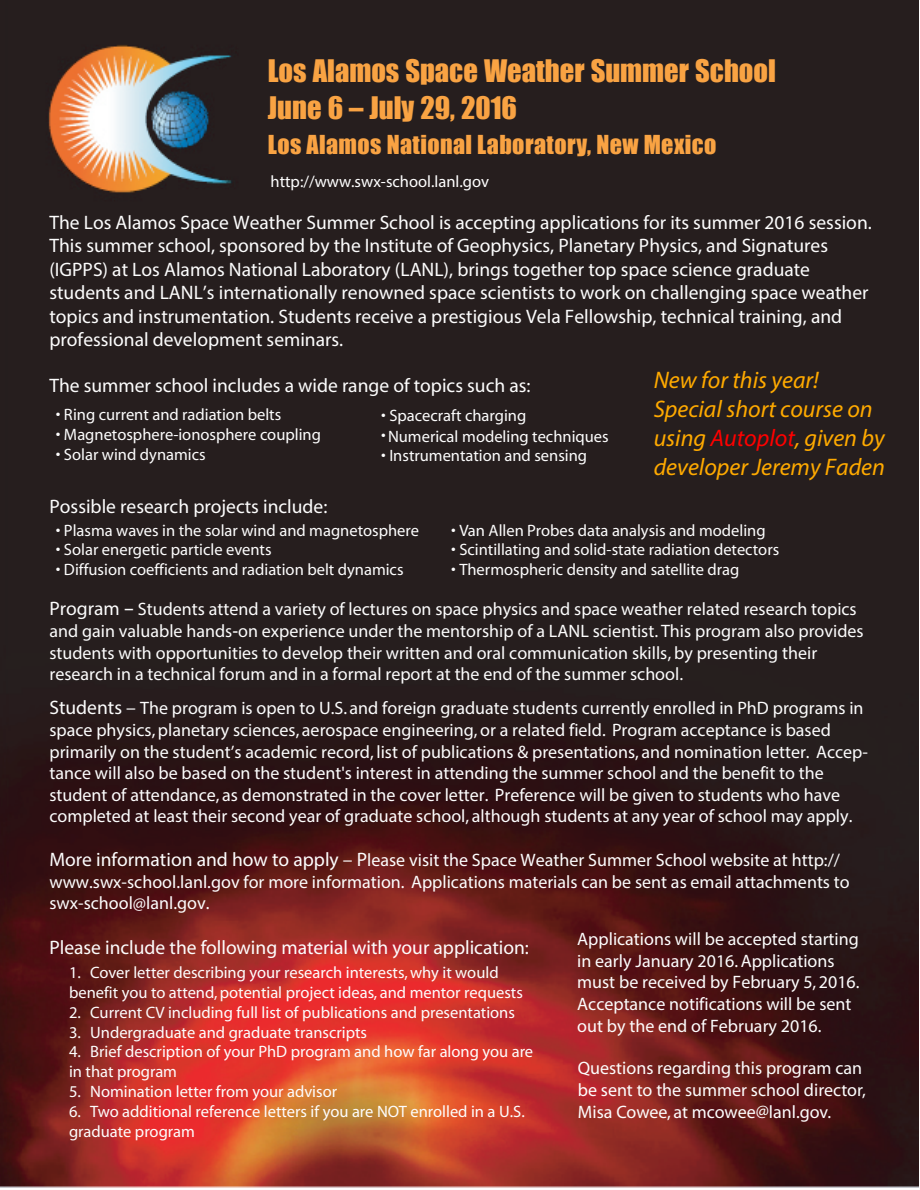
<style>
.page{position:relative;width:920px;height:1190px;background:#fff}
.page>*{position:absolute;margin:0;border:0;box-sizing:border-box;transform-origin:0 0}
.t1{font:28.5px/37.2px "Impact";color:#f9a343}
.t2{font:italic 24px/28.8px "Myriad Pro";color:#fa0}
.t3{font:24px "Impact";letter-spacing:.02em;color:#f9a343}
.t4{font:19.5px/23.4px "Myriad Pro";color:#fdfdfd}
.t5{font:19.5px "Myriad";color:#fdfdfd}
.t6{font:18px/21.6px "Myriad Pro";color:#fdfdfd}
.t7{font:18px/21.6px "Myriad Hebrew";color:#fdfdfd}
.t8{font:18px/21.6px "Myriad";color:#fdfdfd}
.t9{font:16.5px/19.8px "Myriad";color:#fdfdfd}
.t10{font:16.5px "Myriad Pro";color:#fff}
.s1{color:#f00}
.s2{font-size:19.5px}
</style>
<div class="page">
<img style="left:0;top:0;width:918px;height:1187px">
<h1 class="t1" style="left:268px;top:51px;width:509px">Los Alamos Space Weather Summer School<br>June 6 – July 29, 2016</h1>
<h2 class="t3" style="left:268px;top:126px;width:450px">Los Alamos National Laboratory, New Mexico</h2>
<p class="t10" style="left:270px;top:171px;width:220px">http://www.swx-school.lanl.gov</p>
<p class="t4" style="left:49px;top:210px;width:823px">The Los Alamos Space Weather Summer School is accepting applications for its summer 2016 session.<br>This summer school, sponsored by the Institute of Geophysics, Planetary Physics, and Signatures (IGPPS) at Los Alamos National Laboratory (LANL), brings together top space science graduate students and LANL’s internationally renowned space scientists to work on challenging space weather topics and instrumentation. Students receive a prestigious Vela Fellowship, technical training, and professional development seminars.</p>
<p class="t5" style="left:50px;top:376px;width:482px">The summer school includes a wide range of topics such as:</p>
<p class="t9" style="left:56px;top:405px;width:227px">• Ring current and radiation belts</p>
<p class="t9" style="left:56px;top:425px;width:266px">• Magnetosphere-ionosphere coupling</p>
<p class="t9" style="left:56px;top:445px;width:151px">• Solar wind dynamics</p>
<p class="t9" style="left:381px;top:407px;width:147px">• Spacecraft charging</p>
<p class="t9" style="left:381px;top:427px;width:229px">•Numerical modeling techniques</p>
<p class="t9" style="left:381px;top:446px;width:207px">• Instrumentation and sensing</p>
<h2 class="t2" style="left:653px;top:365px;width:233px">New for this year!<br>Special short course on using <span class="s1">Autoplot</span>, given by developer Jeremy Faden</h2>
<p class="t5" style="left:50px;top:496px;width:279px">Possible research projects include:</p>
<p class="t9" style="left:56px;top:521px;width:365px">• Plasma waves in the solar wind and magnetosphere</p>
<p class="t9" style="left:56px;top:540px;width:217px">• Solar energetic particle events</p>
<p class="t9" style="left:56px;top:560px;width:349px">• Diffusion coefficients and radiation belt dynamics</p>
<p class="t9" style="left:451px;top:521px;width:316px">• Van Allen Probes data analysis and modeling</p>
<p class="t9" style="left:451px;top:540px;width:329px">• Scintillating and solid-state radiation detectors</p>
<p class="t9" style="left:451px;top:560px;width:289px">• Thermospheric density and satellite drag</p>
<p class="t7" style="left:49px;top:599px;width:815px"><span class="s2">Program –</span> Students attend a variety of lectures on space physics and space weather related research topics and gain valuable hands-on experience under the mentorship of a LANL scientist. This program also provides students with opportunities to develop their written and oral communication skills, by presenting their research in a technical forum and in a formal report at the end of the summer school.</p>
<p class="t6" style="left:49px;top:697px;width:820px"><span class="s2">Students –</span> The program is open to U.S. and foreign graduate students currently enrolled in PhD programs in space physics, planetary sciences, aerospace engineering, or a related field. Program acceptance is based primarily on the student’s academic record, list of publications &amp; presentations, and nomination letter. Accep&shy;tance will also be based on the student's interest in attending the summer school and the benefit to the student of attendance, as demonstrated in the cover letter. Preference will be given to students who have completed at least their second year of graduate school, although students at any year of school may apply.</p>
<p class="t6" style="left:49px;top:848px;width:801px"><span class="s2">More information and how to apply – P</span>lease visit the Space Weather Summer School website at http:// www.swx-school.lanl.gov for more information. Applications materials can be sent as email attachments to swx-school@lanl.gov.</p>
<p class="t5" style="left:50px;top:938px;width:481px">Please include the following material with your application:</p>
<p class="t6" style="left:577px;top:928px;width:284px">Applications will be accepted starting in early January 2016. Applications must be received by February 5, 2016.<br>Acceptance notifications will be sent out by the end of February 2016.</p>
<p class="t8" style="left:578px;top:1058px;width:289px">Questions regarding this program can be sent to the summer school director,<br>Misa Cowee, at mcowee@lanl.gov.</p>
<p class="t9" style="left:69px;top:963px;width:455px">1. Cover letter describing your research interests, why it would benefit you to attend, potential project ideas, and mentor requests</p>
<p class="t9" style="left:69px;top:1003px;width:447px">2. Current CV including full list of publications and presentations</p>
<p class="t9" style="left:69px;top:1022px;width:299px">3. Undergraduate and graduate transcripts</p>
<p class="t9" style="left:69px;top:1042px;width:465px">4. Brief description of your PhD program and how far along you are in that program</p>
<p class="t9" style="left:69px;top:1082px;width:269px">5. Nomination letter from your advisor</p>
<p class="t9" style="left:69px;top:1102px;width:457px">6. Two additional reference letters if you are NOT enrolled in a U.S. graduate program</p>
</div>
